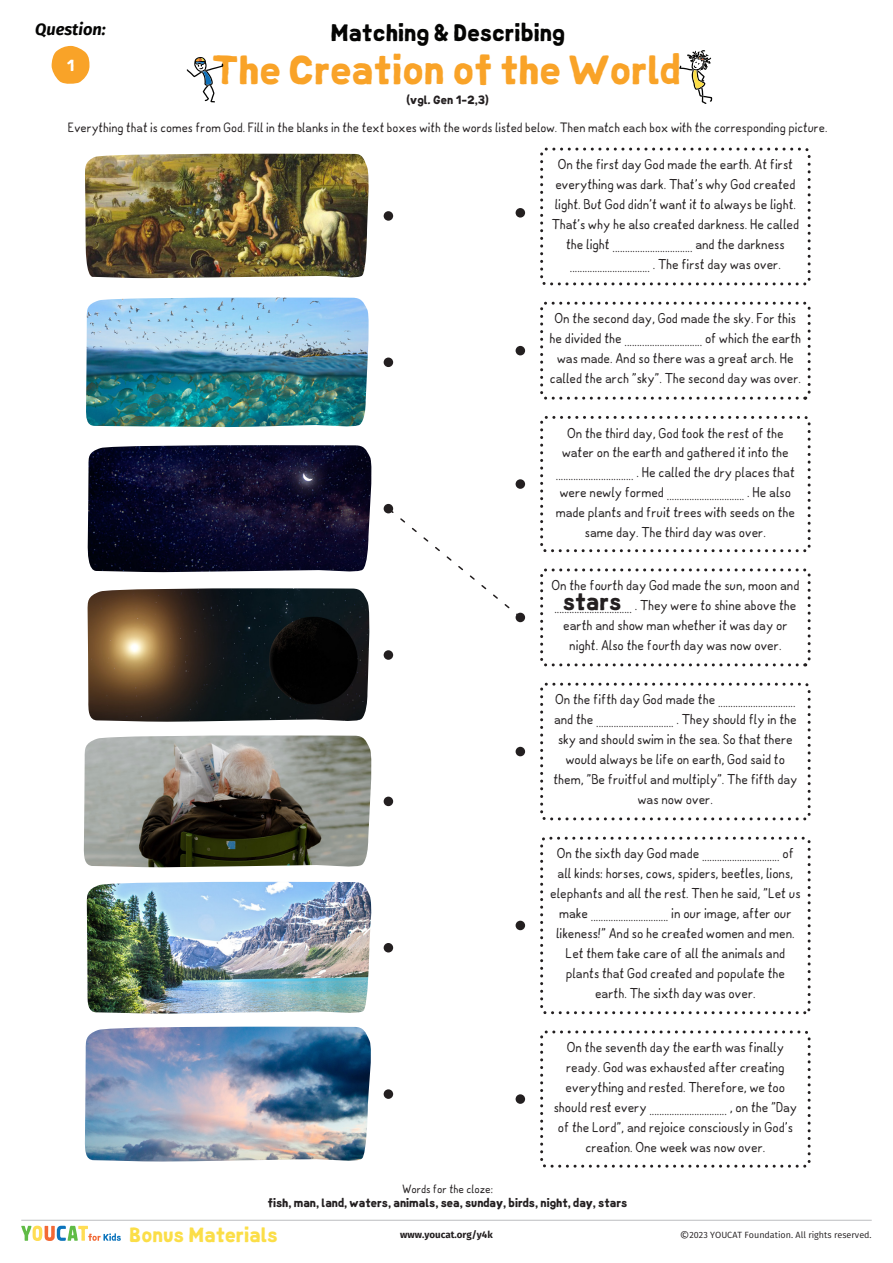
<style>
.page{position:relative;width:893px;height:1263px;background:#fff}
.page>*{position:absolute;margin:0;border:0;box-sizing:border-box;transform-origin:0 0}
.t1{font:900 40.5px "Rockster";color:#f9a328}
.t2{font:900 24px "Rockster";color:#050504}
.t3{font:900 24px "Rockster";color:#231f20}
.t4{font:900 20.7px "Rockster";color:#fbde48}
.t5{font:italic 700 16.5px "Fira Sans";color:#050504}
.t6{font:16.05px "Rockster Black SC";color:#fff}
.t7{font:14.25px/20px "Rockster";color:#231f20;text-align:center}
.t8{font:13.5px "Rockster";color:#231f20}
.t9{font:900 12px "Rockster";color:#231f20}
.t10{font:12px "Rockster";color:#231f20}
.t11{font:700 9.75px "Fira Sans";color:#231f20}
.t12{font:9px "Fira Sans";color:#231f20}
.s1{font-size:12px}
</style>
<div class="page">
<svg style="left:187px;top:57px;width:36px;height:45px"></svg>
<svg style="left:679px;top:50px;width:33px;height:54px"></svg>
<svg style="left:52px;top:46px;width:38px;height:38px"></svg>
<hr style="left:21px;top:1220px;width:851px;height:1px;background:#bcbdc0">
<svg style="left:21px;top:1226px;width:100px;height:15px"></svg>
<img style="left:85px;top:154px;width:284px;height:125px">
<img style="left:86px;top:298px;width:283px;height:130px">
<img style="left:88px;top:445px;width:284px;height:128px">
<img style="left:87px;top:588px;width:283px;height:134px">
<img style="left:84px;top:735px;width:288px;height:133px">
<img style="left:86px;top:882px;width:286px;height:132px">
<img style="left:85px;top:1027px;width:286px;height:135px">
<div style="left:384px;top:211px;width:9px;height:10px;background:#231f20;border-radius:50%"></div>
<div style="left:384px;top:358px;width:9px;height:9px;background:#231f20;border-radius:50%"></div>
<div style="left:384px;top:504px;width:9px;height:9px;background:#231f20;border-radius:50%"></div>
<div style="left:384px;top:650px;width:9px;height:10px;background:#231f20;border-radius:50%"></div>
<div style="left:384px;top:797px;width:9px;height:9px;background:#231f20;border-radius:50%"></div>
<div style="left:384px;top:943px;width:9px;height:9px;background:#231f20;border-radius:50%"></div>
<div style="left:384px;top:1089px;width:9px;height:10px;background:#231f20;border-radius:50%"></div>
<div style="left:516px;top:208px;width:9px;height:10px;background:#231f20;border-radius:50%"></div>
<div style="left:516px;top:346px;width:9px;height:9px;background:#231f20;border-radius:50%"></div>
<div style="left:516px;top:479px;width:9px;height:10px;background:#231f20;border-radius:50%"></div>
<div style="left:516px;top:613px;width:9px;height:9px;background:#231f20;border-radius:50%"></div>
<div style="left:516px;top:747px;width:9px;height:9px;background:#231f20;border-radius:50%"></div>
<div style="left:516px;top:921px;width:9px;height:9px;background:#231f20;border-radius:50%"></div>
<div style="left:516px;top:1094px;width:9px;height:10px;background:#231f20;border-radius:50%"></div>
<div style="left:540px;top:148px;width:271px;height:137px;border:3px dashed #231f20;border-radius:4px"></div>
<div style="left:540px;top:302px;width:271px;height:98px;border:3px dashed #231f20;border-radius:4px"></div>
<div style="left:540px;top:416px;width:271px;height:136px;border:3px dashed #231f20;border-radius:4px"></div>
<div style="left:540px;top:568px;width:271px;height:98px;border:3px dashed #231f20;border-radius:4px"></div>
<div style="left:540px;top:683px;width:271px;height:137px;border:3px dashed #231f20;border-radius:4px"></div>
<div style="left:540px;top:837px;width:271px;height:177px;border:3px dashed #231f20;border-radius:4px"></div>
<div style="left:540px;top:1030px;width:271px;height:138px;border:3px dashed #231f20;border-radius:4px"></div>
<svg style="left:386px;top:508px;width:136px;height:111px"></svg>
<p class="t5" style="left:35px;top:18px;width:72px">Question:</p>
<p class="t6" style="left:67px;top:53px;width:9px">1</p>
<h2 class="t2" style="left:330px;top:15px;width:236px">Matching &amp; Describing</h2>
<h1 class="t1" style="left:212px;top:38px;width:470px">The Creation of the World</h1>
<p class="t9" style="left:406px;top:91px;width:84px">(vgl. Gen 1-2,3)</p>
<p class="t8" style="left:68px;top:117px;width:761px">Everything that is comes from God. Fill in the blanks in the text boxes with the words listed below. Then match each box with the corresponding picture.</p>
<p class="t7" style="left:552px;top:153px;width:249px">On the first day God made the earth. At first everything was dark. That's why God created light. But God didn't want it to always be light.<br>That's why he also created darkness. He called</p>
<p class="t7" style="left:566px;top:236px;width:220px;text-align:left">the light ................................ and the darkness ................................ . The first day was over.</p>
<p class="t7" style="left:550px;top:306px;width:253px;line-height:22.8px">On the second day, God made the sky. For this he divided the ............................... of which the earth</p>
<p class="t7" style="left:550px;top:347px;width:253px">was made. And so there was a great arch. He called the arch "sky". The second day was over.</p>
<p class="t7" style="left:562px;top:422px;width:228px">On the third day, God took the rest of the water on the earth and gathered it into the</p>
<p class="t7" style="left:556px;top:464px;width:240px;text-align:left">............................... . He called the dry places that were newly formed ............................... . He also</p>
<p class="t7" style="left:556px;top:501px;width:241px">made plants and fruit trees with seeds on the same day. The third day was over.</p>
<p class="t7" style="left:551px;top:573px;width:249px;line-height:22.8px;text-align:left">On the fourth day God made the sun, moon and ............................... . They were to shine above the</p>
<p class="t7" style="left:563px;top:614px;width:226px">earth and show man whether it was day or night. Also the fourth day was now over.</p>
<h2 class="t3" style="left:563px;top:583px;width:60px">stars</h2>
<p class="t7" style="left:554px;top:691px;width:244px;text-align:left">On the fifth day God made the ............................... and the ............................... . They should fly in the</p>
<p class="t7" style="left:553px;top:728px;width:245px">sky and should swim in the sea. So that there would always be life on earth, God said to them, "Be fruitful and multiply". The fifth day was now over.</p>
<p class="t7" style="left:557px;top:847px;width:239px;line-height:17.1px;text-align:left">On the sixth day God made ............................... of all kinds: horses, cows, spiders, beetles, lions,</p>
<p class="t7" style="left:550px;top:881px;width:252px;line-height:22.8px">elephants and all the rest. Then he said, "Let us make ............................... in our image, after our</p>
<p class="t7" style="left:556px;top:922px;width:240px">likeness!" And so he created women and men.<br>Let them take care of all the animals and plants that God created and populate the earth. The sixth day was over.</p>
<p class="t7" style="left:566px;top:1036px;width:221px;text-align:justify">On the seventh day the earth was finally ready. God was exhausted after creating everything and rested. Therefore, we too</p>
<p class="t7" style="left:554px;top:1100px;width:245px;line-height:17.1px;text-align:left">should rest every ............................... , on the "Day of the Lord", and rejoice consciously in God's</p>
<p class="t7" style="left:585px;top:1136px;width:182px">creation. One week was now over.</p>
<p class="t10" style="left:402px;top:1179px;width:92px">Words for the cloze:</p>
<p class="t9" style="left:268px;top:1194px;width:361px">fish, man, land, waters, animals, sea, sunday, birds, night, day, stars</p>
<h3 class="t4" style="left:129px;top:1219px;width:150px">Bonus Materials</h3>
<p class="t11" style="left:400px;top:1227px;width:94px">www.youcat.org/y4k</p>
<p class="t12" style="left:680px;top:1228px;width:193px"><span class="s1">©</span>2023 YOUCAT Foundation. All rights reserved.</p>
</div>
